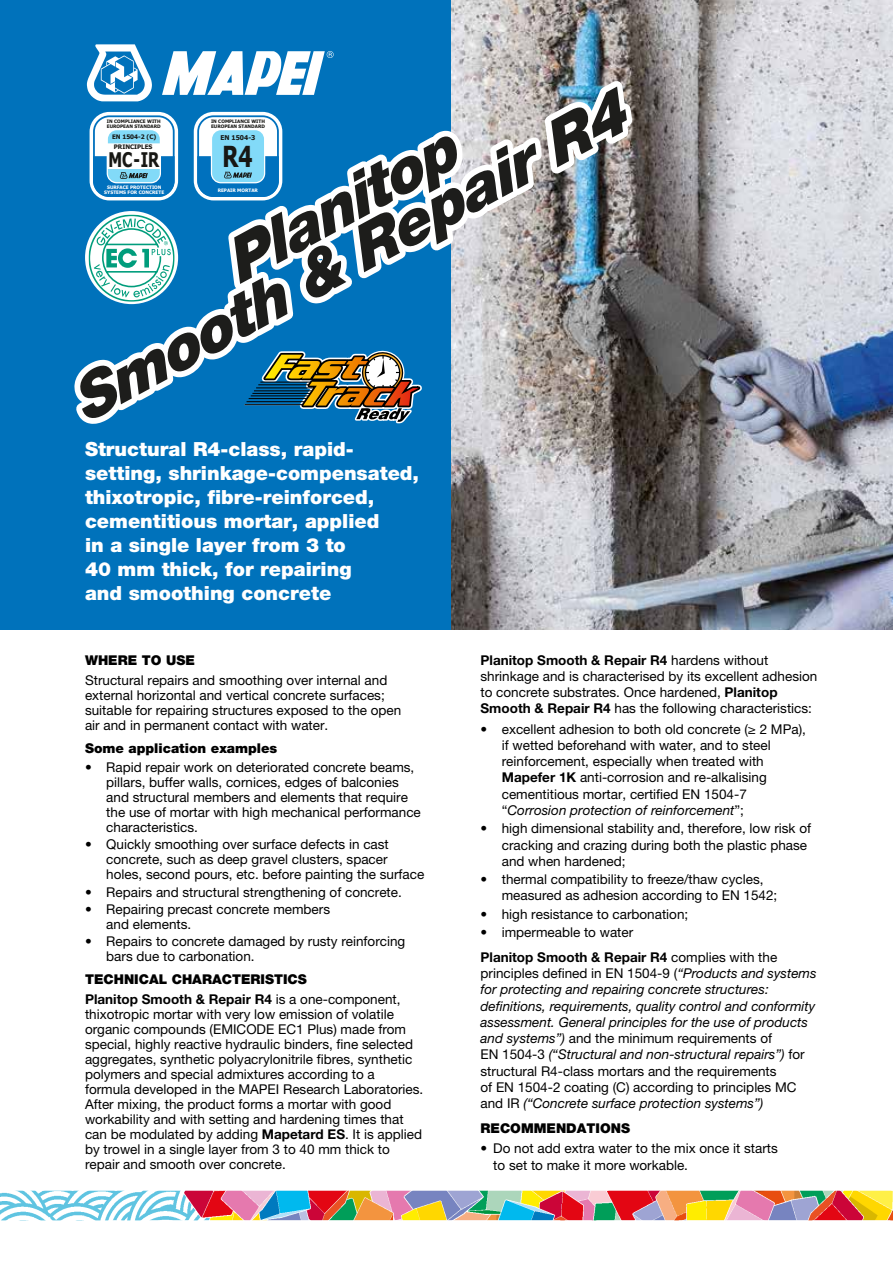
<style>
.page{position:relative;width:893px;height:1263px;background:#fff}
.page>*{position:absolute;margin:0;border:0;box-sizing:border-box;transform-origin:0 0}
.t1{font:italic 900 61.2px/48.9px "Helvetica Neue LTW1 G";color:#1d1d1b;text-align:center}
.t2{font:700 28.8px "Tahoma";color:#171714;scale:.76 1}
.t3{font:700 20.1px "Tahoma";color:#171714;scale:.76 1}
.t4{font:900 19.5px/24px "Helvetica Neue LTW1 G";color:#fff}
.t5{font:13.5px/15px "Helvetica Neue LTW1 G";color:#000}
.t6{font:italic 13.5px/16.2px "Helvetica Neue LTW1 G";color:#000}
.t7{font:900 13.5px/19.2px "Helvetica Neue LTW1 G";color:#000}
.t8{font:700 6.6px "Tahoma";color:#171714}
.t9{font:700 6.15px "Tahoma";color:#171714}
.t10{font:700 4.65px/5.4px "Tahoma";color:#171714}
.t11{font:700 4.65px/5.4px "Tahoma";color:#fff;text-align:center}
.s1{font-weight:700}
.s2{font-weight:400}
.s3{font-style:italic}
.s4{font-style:normal}
</style>
<div class="page">
<img style="left:0;top:1191px;width:893px;height:29px">
<img style="left:451px;top:0;width:442px;height:629px">
<div style="left:0;top:0;width:451px;height:629px;background:#0072bb"></div>
<svg style="left:74px;top:44px;width:565px;height:379px"></svg>
<h1 class="t1" style="left:42px;top:337px;width:623px;rotate:-28deg">Planitop<br>Smooth &amp; Repair R4</h1>
<p class="t10" style="left:211px;top:118px;width:55px">IN COMPLIANCE WITH<br>EUROPEAN STANDARD</p>
<p class="t10" style="left:107px;top:118px;width:55px">IN COMPLIANCE WITH<br>EUROPEAN STANDARD</p>
<p class="t9" style="left:112px;top:133px;width:46px">EN 1504-2 (C)</p>
<h3 class="t3" style="left:109px;top:145px;width:68px">MC-IR</h3>
<p class="t8" style="left:221px;top:133px;width:36px">EN 1504-3</p>
<p class="t9" style="left:114px;top:143px;width:40px">PRINCIPLES</p>
<h2 class="t2" style="left:222px;top:136px;width:41px">R4</h2>
<p class="t11" style="left:104px;top:184px;width:61px">SURFACE PROTECTION<br>SYSTEMS FOR CONCRETE</p>
<p class="t11" style="left:218px;top:187px;width:42px">REPAIR MORTAR</p>
<h3 class="t4" style="left:85px;top:437px;width:336px">Structural R4-class, rapid&shy;setting, shrinkage-compensated, thixotropic, fibre-reinforced, cementitious mortar, applied<br>in a single layer from 3 to<br>40 mm thick, for repairing<br>and smoothing concrete</h3>
<p class="t7" style="left:85px;top:651px;width:111px">WHERE TO USE</p>
<p class="t5" style="left:85px;top:672px;width:318px">Structural repairs and smoothing over internal and external horizontal and vertical concrete surfaces; suitable for repairing structures exposed to the open air and in permanent contact with water.</p>
<p class="t7" style="left:85px;top:739px;width:194px">Some application examples</p>
<p class="t5" style="left:106px;top:760px;width:316px;text-indent:-21px">• Rapid repair work on deteriorated concrete beams, pillars, buffer walls, cornices, edges of balconies and structural members and elements that require the use of mortar with high mechanical performance characteristics.</p>
<p class="t5" style="left:106px;top:837px;width:320px;text-indent:-21px">• Quickly smoothing over surface defects in cast concrete, such as deep gravel clusters, spacer holes, second pours, etc. before painting the surface</p>
<p class="t5" style="left:85px;top:884px;width:318px">• Repairs and structural strengthening of concrete.</p>
<p class="t5" style="left:106px;top:901px;width:225px;text-indent:-21px">• Repairing precast concrete members and elements.</p>
<p class="t5" style="left:106px;top:933px;width:301px;text-indent:-21px">• Repairs to concrete damaged by rusty reinforcing bars due to carbonation.</p>
<p class="t7" style="left:85px;top:970px;width:317px">TECHNICAL CHARACTERISTICS<br><span class="s1">Planitop Smooth &amp; Repair R4</span> <span class="s2">is a one-component,</span></p>
<p class="t5" style="left:85px;top:1006px;width:340px">thixotropic mortar with very low emission of volatile organic compounds (EMICODE EC1 Plus) made from special, highly reactive hydraulic binders, fine selected aggregates, synthetic polyacrylonitrile fibres, synthetic polymers and special admixtures according to a formula developed in the MAPEI Research Laboratories.<br>After mixing, the product forms a mortar with good workability and with setting and hardening times that can be modulated by adding <span class="s1">Mapetard ES</span>. It is applied by trowel in a single layer from 3 to 40 mm thick to repair and smooth over concrete.</p>
<p class="t5" style="left:480px;top:651px;width:338px;line-height:16.2px"><span class="s1">Planitop Smooth &amp; Repair R4</span> hardens without shrinkage and is characterised by its excellent adhesion to concrete substrates. Once hardened, <span class="s1">Planitop Smooth &amp; Repair R4</span> has the following characteristics:</p>
<p class="t5" style="left:502px;top:721px;width:306px;line-height:16.2px;text-indent:-21px">• excellent adhesion to both old concrete (≥ 2 MPa), if wetted beforehand with water, and to steel reinforcement, especially when treated with <span class="s1">Mapefer 1K</span> anti-corrosion and re-alkalising cementitious mortar, certified EN 1504-7 “<span class="s3">Corrosion protection of reinforcement</span>”;</p>
<p class="t5" style="left:502px;top:820px;width:311px;line-height:16.2px;text-indent:-21px">• high dimensional stability and, therefore, low risk of cracking and crazing during both the plastic phase and when hardened;</p>
<p class="t5" style="left:502px;top:871px;width:277px;line-height:16.2px;text-indent:-21px">• thermal compatibility to freeze/thaw cycles, measured as adhesion according to EN 1542;</p>
<p class="t5" style="left:480px;top:906px;width:209px">• high resistance to carbonation;</p>
<p class="t5" style="left:480px;top:920px;width:298px;line-height:24.8px">• impermeable to water<br><span class="s1">Planitop Smooth &amp; Repair R4</span> complies with the</p>
<p class="t6" style="left:480px;top:965px;width:338px"><span class="s4">principles defined in EN 1504-9 (</span>“Products and systems for protecting and repairing concrete structures: definitions, requirements, quality control and conformity assessment. General principles for the use of products and systems”) <span class="s4">and the minimum requirements of<br>EN 1504-3</span> (“Structural and non-structural repairs”) <span class="s4">for structural R4-class mortars and the requirements<br>of EN 1504-2 coating (C) according to principles MC and IR</span> (“Concrete surface protection systems”)</p>
<p class="t7" style="left:480px;top:1118px;width:151px">RECOMMENDATIONS</p>
<p class="t5" style="left:493px;top:1140px;width:286px;line-height:16.2px;text-indent:-13px">• Do not add extra water to the mix once it starts to set to make it more workable.</p>
</div>
